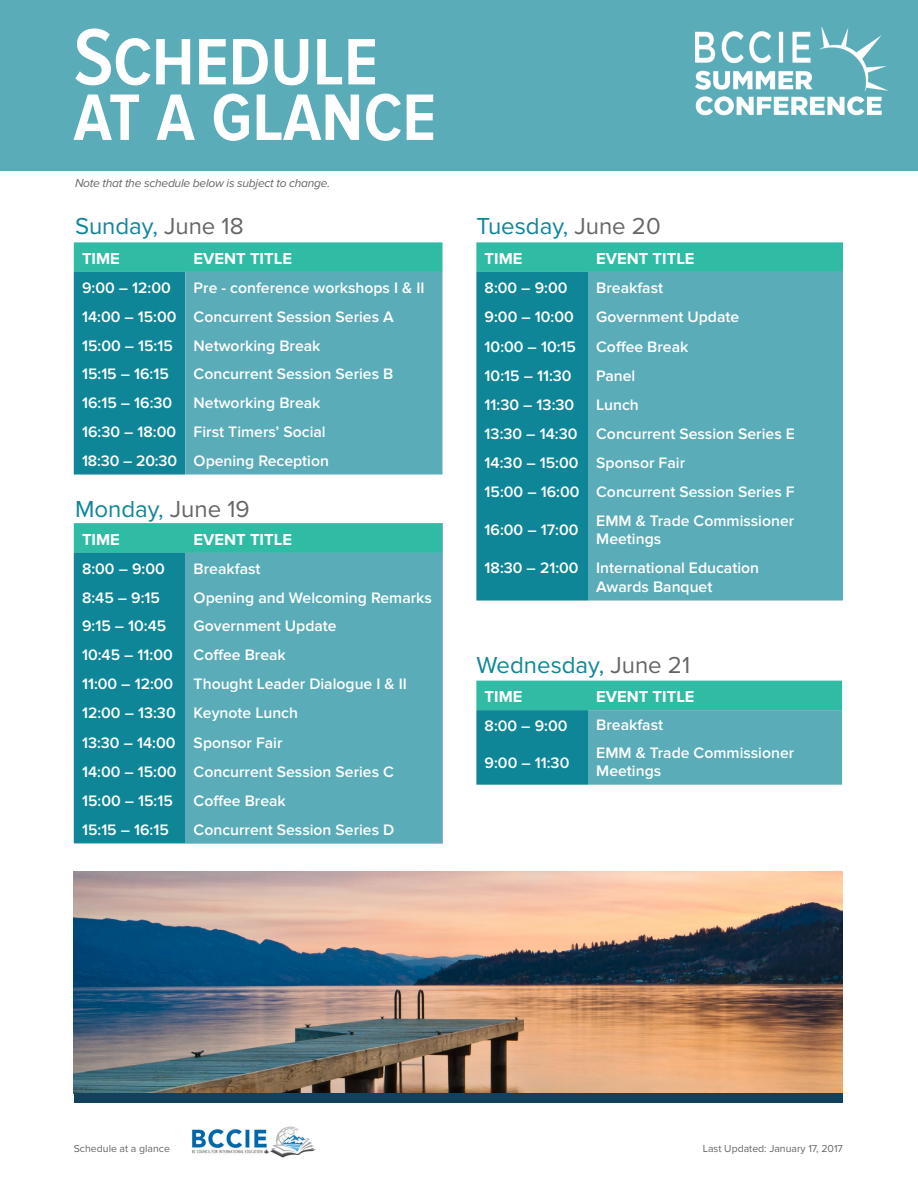
<style>
.page{position:relative;width:918px;height:1188px;background:#fff}
.page>*{position:absolute;margin:0;border:0;box-sizing:border-box;transform-origin:0 0}
.t1{font:600 82.5px "Proxima Nova Cond";letter-spacing:-.01em;color:#fff}
.t2{font:24px "Proxima Nova";color:#0f8698}
.t3{font:700 16.5px "Proxima Nova";color:#fff}
.t4{font:600 15.75px/18.9px "Proxima Nova";color:#fff}
.t5{font:italic 12px "Proxima Nova";letter-spacing:-.02em;color:#666}
.t6{font:10.5px "Proxima Nova";color:#666}
.s1{color:#666}
.s2{color:#656666}
</style>
<div class="page">
<div style="left:0;top:0;width:918px;height:170px;background:#5aacb8"></div>
<svg style="left:74px;top:242px;width:368px;height:233px;background:#1b979c"></svg>
<div style="left:185px;top:272px;width:257px;height:203px;background:#5aacb8"></div>
<svg style="left:74px;top:523px;width:368px;height:320px;background:#17939b"></svg>
<div style="left:185px;top:553px;width:257px;height:290px;background:#5aacb8"></div>
<svg style="left:476px;top:242px;width:367px;height:359px;background:#18929b"></svg>
<div style="left:588px;top:272px;width:255px;height:329px;background:#5aacb8"></div>
<svg style="left:476px;top:681px;width:366px;height:104px;background:#3ea8ac"></svg>
<img style="left:192px;top:1126px;width:124px;height:32px">
<img style="left:74px;top:871px;width:769px;height:222px">
<img style="left:695px;top:28px;width:194px;height:88px">
<div style="left:74px;top:1093px;width:769px;height:10px;background:#12415e"></div>
<p class="t1" style="left:74px;top:11px;width:306px">Schedule</p>
<p class="t1" style="left:74px;top:67px;width:364px">at a glance</p>
<p class="t5" style="left:75px;top:176px;width:257px">Note that the schedule below is subject to change.</p>
<p class="t2" style="left:75px;top:213px;width:170px">Sunday, <span class="s1">June 18</span></p>
<p class="t3" style="left:82px;top:249px;width:39px">TIME</p>
<p class="t3" style="left:194px;top:249px;width:100px">EVENT TITLE</p>
<p class="t4" style="left:82px;top:278px;width:90px">9:00 – 12:00</p>
<p class="t4" style="left:194px;top:278px;width:232px">Pre - conference workshops I &amp; II</p>
<p class="t4" style="left:82px;top:307px;width:96px">14:00 – 15:00</p>
<p class="t4" style="left:194px;top:307px;width:202px">Concurrent Session Series A</p>
<p class="t4" style="left:82px;top:336px;width:92px">15:00 – 15:15</p>
<p class="t4" style="left:194px;top:336px;width:128px">Networking Break</p>
<p class="t4" style="left:82px;top:365px;width:88px">15:15 – 16:15</p>
<p class="t4" style="left:194px;top:365px;width:201px">Concurrent Session Series B</p>
<p class="t4" style="left:82px;top:394px;width:92px">16:15 – 16:30</p>
<p class="t4" style="left:194px;top:394px;width:128px">Networking Break</p>
<p class="t4" style="left:82px;top:423px;width:96px">16:30 – 18:00</p>
<p class="t4" style="left:194px;top:423px;width:134px">First Timers’ Social</p>
<p class="t4" style="left:82px;top:452px;width:97px">18:30 – 20:30</p>
<p class="t4" style="left:194px;top:452px;width:137px">Opening Reception</p>
<p class="t2" style="left:75px;top:495px;width:176px">Monday, <span class="s2">June 19</span></p>
<p class="t3" style="left:82px;top:530px;width:39px">TIME</p>
<p class="t3" style="left:194px;top:530px;width:100px">EVENT TITLE</p>
<p class="t4" style="left:82px;top:559px;width:84px">8:00 – 9:00</p>
<p class="t4" style="left:194px;top:559px;width:68px">Breakfast</p>
<p class="t4" style="left:82px;top:588px;width:80px">8:45 – 9:15</p>
<p class="t4" style="left:194px;top:588px;width:240px">Opening and Welcoming Remarks</p>
<p class="t4" style="left:82px;top:617px;width:86px">9:15 – 10:45</p>
<p class="t4" style="left:194px;top:617px;width:145px">Government Update</p>
<p class="t4" style="left:82px;top:646px;width:92px">10:45 – 11:00</p>
<p class="t4" style="left:194px;top:646px;width:94px">Coffee Break</p>
<p class="t4" style="left:82px;top:675px;width:93px">11:00 – 12:00</p>
<p class="t4" style="left:194px;top:675px;width:215px">Thought Leader Dialogue I &amp; II</p>
<p class="t4" style="left:82px;top:704px;width:95px">12:00 – 13:30</p>
<p class="t4" style="left:194px;top:704px;width:106px">Keynote Lunch</p>
<p class="t4" style="left:82px;top:734px;width:95px">13:30 – 14:00</p>
<p class="t4" style="left:194px;top:734px;width:90px">Sponsor Fair</p>
<p class="t4" style="left:82px;top:762px;width:96px">14:00 – 15:00</p>
<p class="t4" style="left:194px;top:762px;width:202px">Concurrent Session Series C</p>
<p class="t4" style="left:82px;top:791px;width:92px">15:00 – 15:15</p>
<p class="t4" style="left:194px;top:791px;width:94px">Coffee Break</p>
<p class="t4" style="left:82px;top:820px;width:88px">15:15 – 16:15</p>
<p class="t4" style="left:194px;top:820px;width:202px">Concurrent Session Series D</p>
<p class="t2" style="left:476px;top:213px;width:186px">Tuesday, <span class="s1">June 20</span></p>
<p class="t3" style="left:485px;top:249px;width:39px">TIME</p>
<p class="t3" style="left:596px;top:249px;width:100px">EVENT TITLE</p>
<p class="t4" style="left:485px;top:278px;width:84px">8:00 – 9:00</p>
<p class="t4" style="left:596px;top:278px;width:68px">Breakfast</p>
<p class="t4" style="left:485px;top:307px;width:91px">9:00 – 10:00</p>
<p class="t4" style="left:596px;top:307px;width:145px">Government Update</p>
<p class="t4" style="left:485px;top:338px;width:93px">10:00 – 10:15</p>
<p class="t4" style="left:596px;top:338px;width:94px">Coffee Break</p>
<p class="t4" style="left:485px;top:366px;width:88px">10:15 – 11:30</p>
<p class="t4" style="left:596px;top:366px;width:41px">Panel</p>
<p class="t4" style="left:485px;top:395px;width:91px">11:30 – 13:30</p>
<p class="t4" style="left:596px;top:395px;width:44px">Lunch</p>
<p class="t4" style="left:485px;top:424px;width:94px">13:30 – 14:30</p>
<p class="t4" style="left:596px;top:424px;width:200px">Concurrent Session Series E</p>
<p class="t4" style="left:485px;top:453px;width:95px">14:30 – 15:00</p>
<p class="t4" style="left:596px;top:453px;width:90px">Sponsor Fair</p>
<p class="t4" style="left:485px;top:482px;width:96px">15:00 – 16:00</p>
<p class="t4" style="left:596px;top:482px;width:200px">Concurrent Session Series F</p>
<p class="t4" style="left:485px;top:521px;width:95px">16:00 – 17:00</p>
<p class="t4" style="left:596px;top:511px;width:200px">EMM &amp; Trade Commissioner<br>Meetings</p>
<p class="t4" style="left:485px;top:559px;width:96px">18:30 – 21:00</p>
<p class="t4" style="left:596px;top:559px;width:164px">International Education</p>
<p class="t4" style="left:596px;top:578px;width:118px">Awards Banquet</p>
<p class="t2" style="left:476px;top:651px;width:215px">Wednesday, <span class="s1">June 21</span></p>
<p class="t3" style="left:485px;top:687px;width:39px">TIME</p>
<p class="t3" style="left:596px;top:687px;width:100px">EVENT TITLE</p>
<p class="t4" style="left:485px;top:716px;width:84px">8:00 – 9:00</p>
<p class="t4" style="left:596px;top:716px;width:68px">Breakfast</p>
<p class="t4" style="left:485px;top:754px;width:86px">9:00 – 11:30</p>
<p class="t4" style="left:596px;top:743px;width:200px">EMM &amp; Trade Commissioner<br>Meetings</p>
<p class="t6" style="left:74px;top:1142px;width:98px">Schedule at a glance</p>
<p class="t6" style="left:703px;top:1142px;width:142px">Last Updated: January 17, 2017</p>
</div>
